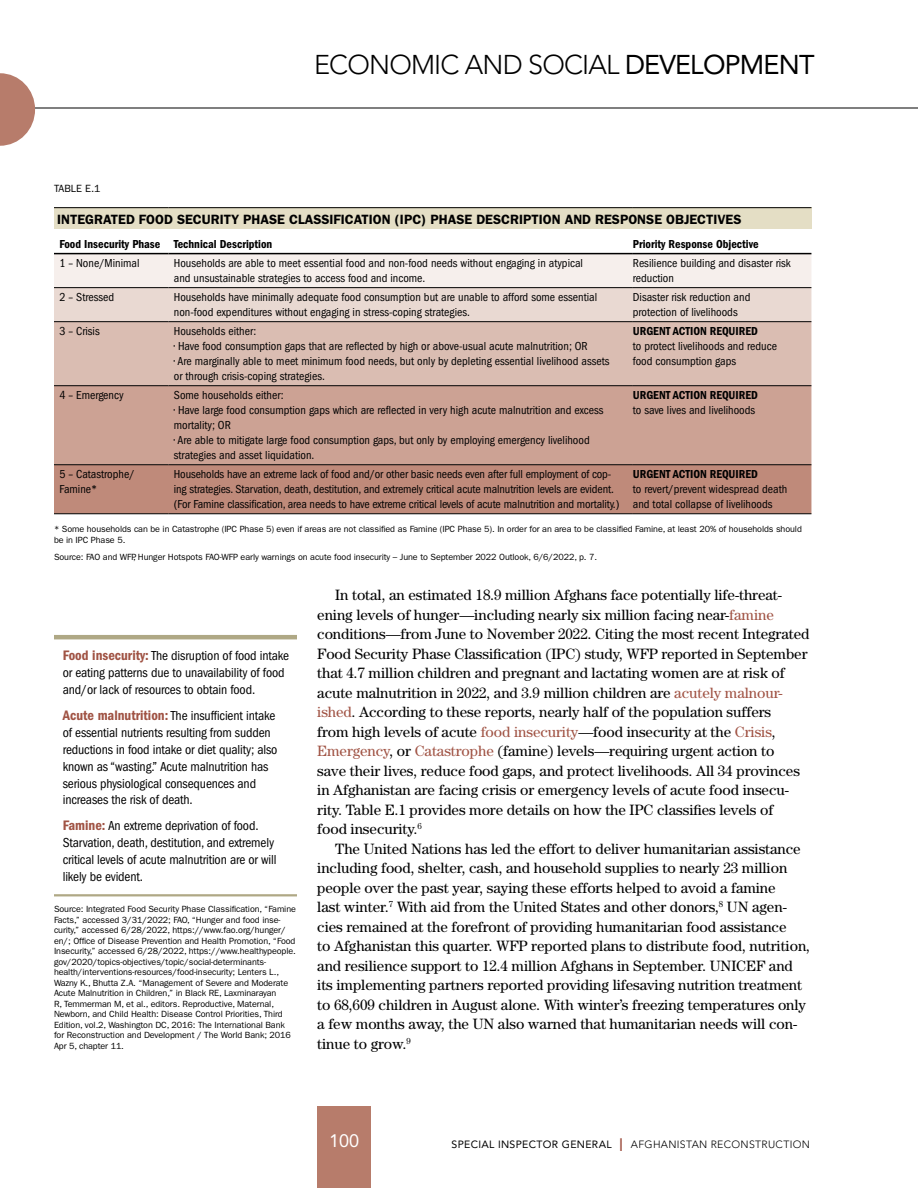
<style>
.page{position:relative;width:918px;height:1188px;background:#fff}
.page>*{position:absolute;margin:0;border:0;box-sizing:border-box;transform-origin:0 0}
.t1{font:300 27px "Avenir LT Std";letter-spacing:-.03em;color:#000}
.t2{font:18px "Avenir LT Std";color:#fff}
.t3{font:15px/19.5px "Century Std";letter-spacing:-.005em;color:#000}
.t4{font:condensed 13.5px/17px "ITC Franklin Gothic Std";letter-spacing:-.01em;color:#000}
.t5{font:600 13.5px "ITC Franklin Gothic Std";color:#000}
.t6{font:condensed 12px/15px "ITC Franklin Gothic Std";color:#000}
.t7{font:12px "ITC Franklin Gothic Std Dm Cd";color:#000}
.t8{font:300 10.5px "Avenir LT Std";letter-spacing:.03em;color:#000}
.t9{font:10.5px "ITC Franklin Gothic Std";color:#000}
.t10{font:9px/10.5px "ITC Franklin Gothic Std";letter-spacing:-.01em;color:#000}
.s1{font-weight:400}
.s2{font-family:"ITC Franklin Gothic Std Dm Cd";font-stretch:normal;font-size:14.25px;color:#a05344}
.s3{color:#a05344}
.s4{font-weight:400;font-size:18px;color:#a05344}
</style>
<div class="page">
<hr style="left:0;top:108px;width:918px;height:1px;background:#000">
<svg style="left:0;top:73px;width:35px;height:73px"></svg>
<div style="left:317px;top:1107px;width:54px;height:81px;background:#b77c6b"></div>
<hr style="left:54px;top:635px;width:243px;height:4px;background:#afa885">
<hr style="left:54px;top:894px;width:243px;height:2px;background:#afa885">
<div style="left:54px;top:208px;width:757px;height:21px;background:#e4dec5"></div>
<svg style="left:54px;top:254px;width:757px;height:67px;background:#ede2dd"></svg>
<div style="left:54px;top:322px;width:757px;height:63px;background:#dabdb2"></div>
<div style="left:54px;top:386px;width:757px;height:78px;background:#cca294"></div>
<div style="left:54px;top:465px;width:757px;height:48px;background:#bf8a7a"></div>
<hr style="left:54px;top:287px;width:114px;height:1px;background:#000">
<hr style="left:168px;top:287px;width:465px;height:1px;background:#000">
<hr style="left:633px;top:287px;width:178px;height:1px;background:#000">
<hr style="left:54px;top:321px;width:114px;height:1px;background:#000">
<hr style="left:168px;top:321px;width:465px;height:1px;background:#000">
<hr style="left:633px;top:321px;width:178px;height:1px;background:#000">
<hr style="left:54px;top:385px;width:114px;height:1px;background:#000">
<hr style="left:168px;top:385px;width:465px;height:1px;background:#000">
<hr style="left:633px;top:385px;width:178px;height:1px;background:#000">
<hr style="left:54px;top:253px;width:114px;height:1px;background:#000">
<hr style="left:168px;top:253px;width:465px;height:1px;background:#000">
<hr style="left:633px;top:253px;width:178px;height:1px;background:#000">
<hr style="left:54px;top:207px;width:114px;height:1px;background:#000">
<hr style="left:168px;top:207px;width:465px;height:1px;background:#000">
<hr style="left:633px;top:207px;width:178px;height:1px;background:#000">
<hr style="left:54px;top:513px;width:114px;height:1px;background:#000">
<hr style="left:168px;top:513px;width:465px;height:1px;background:#000">
<hr style="left:633px;top:513px;width:178px;height:1px;background:#000">
<hr style="left:54px;top:464px;width:114px;height:1px;background:#000">
<hr style="left:168px;top:464px;width:465px;height:1px;background:#000">
<hr style="left:633px;top:464px;width:178px;height:1px;background:#000">
<h1 class="t1" style="left:314px;top:49px;width:502px">ECONOMIC AND SOCIAL <span class="s1">DEVELOPMENT</span></h1>
<p class="t9" style="left:54px;top:182px;width:48px">TABLE E.1</p>
<p class="t5" style="left:57px;top:211px;width:686px">INTEGRATED FOOD SECURITY PHASE CLASSIFICATION (IPC) PHASE DESCRIPTION AND RESPONSE OBJECTIVES</p>
<p class="t7" style="left:59px;top:237px;width:214px">Food Insecurity Phase Technical Description</p>
<p class="t7" style="left:633px;top:237px;width:127px">Priority Response Objective</p>
<p class="t6" style="left:59px;top:256px;width:82px">1 – None/Minimal</p>
<p class="t6" style="left:174px;top:256px;width:411px">Households are able to meet essential food and non-food needs without engaging in atypical and unsustainable strategies to access food and income.</p>
<p class="t6" style="left:633px;top:256px;width:159px">Resilience building and disaster risk reduction</p>
<p class="t6" style="left:59px;top:290px;width:56px">2 – Stressed</p>
<p class="t6" style="left:174px;top:290px;width:425px">Households have minimally adequate food consumption but are unable to afford some essential non-food expenditures without engaging in stress-coping strategies.</p>
<p class="t6" style="left:633px;top:290px;width:119px">Disaster risk reduction and protection of livelihoods</p>
<p class="t6" style="left:59px;top:324px;width:42px">3 – Crisis</p>
<p class="t6" style="left:174px;top:324px;width:84px">Households either:</p>
<p class="t6" style="left:174px;top:339px;width:415px">• Have food consumption gaps that are reflected by high or above-usual acute malnutrition; OR</p>
<p class="t6" style="left:174px;top:354px;width:437px">• Are marginally able to meet minimum food needs, but only by depleting essential livelihood assets or through crisis-coping strategies.</p>
<p class="t7" style="left:633px;top:324px;width:126px">URGENT ACTION REQUIRED</p>
<p class="t6" style="left:633px;top:339px;width:146px">to protect livelihoods and reduce food consumption gaps</p>
<p class="t6" style="left:59px;top:388px;width:66px">4 – Emergency</p>
<p class="t6" style="left:174px;top:388px;width:111px">Some households either:</p>
<p class="t6" style="left:174px;top:403px;width:431px">• Have large food consumption gaps which are reflected in very high acute malnutrition and excess mortality; OR</p>
<p class="t6" style="left:174px;top:433px;width:417px">• Are able to mitigate large food consumption gaps, but only by employing emergency livelihood strategies and asset liquidation.</p>
<p class="t7" style="left:633px;top:389px;width:126px">URGENT ACTION REQUIRED</p>
<p class="t6" style="left:633px;top:403px;width:124px">to save lives and livelihoods</p>
<p class="t6" style="left:59px;top:467px;width:77px">5 – Catastrophe/<br>Famine*</p>
<p class="t6" style="left:174px;top:467px;width:447px">Households have an extreme lack of food and/or other basic needs even after full employment of cop&shy;ing strategies. Starvation, death, destitution, and extremely critical acute malnutrition levels are evident. (For Famine classification, area needs to have extreme critical levels of acute malnutrition and mortality.)</p>
<p class="t7" style="left:633px;top:468px;width:126px">URGENT ACTION REQUIRED</p>
<p class="t6" style="left:633px;top:482px;width:156px">to revert/prevent widespread death and total collapse of livelihoods</p>
<p class="t10" style="left:54px;top:524px;width:749px">* Some households can be in Catastrophe (IPC Phase 5) even if areas are not classified as Famine (IPC Phase 5). In order for an area to be classified Famine, at least 20% of households should be in IPC Phase 5.</p>
<p class="t10" style="left:54px;top:551px;width:545px">Source: FAO and WFP, Hunger Hotspots FAO-WFP early warnings on acute food insecurity – June to September 2022 Outlook, 6/6/2022, p. 7.</p>
<p class="t4" style="left:63px;top:647px;width:228px"><span class="s2">Food insecurity:</span> The disruption of food intake or eating patterns due to unavailability of food and/or lack of resources to obtain food.</p>
<p class="t4" style="left:63px;top:707px;width:216px"><span class="s2">Acute malnutrition:</span> The insufficient intake of essential nutrients resulting from sudden reductions in food intake or diet quality; also known as “wasting.” Acute malnutrition has serious physiological consequences and increases the risk of death.</p>
<p class="t4" style="left:63px;top:818px;width:215px"><span class="s2">Famine:</span> An extreme deprivation of food.<br>Starvation, death, destitution, and extremely critical levels of acute malnutrition are or will likely be evident.</p>
<p class="t10" style="left:54px;top:904px;width:244px">Source: Integrated Food Security Phase Classification, “Famine Facts,” accessed 3/31/2022; FAO, “Hunger and food inse&shy;curity,” accessed 6/28/2022, https://www.fao.org/hunger/ en/; Office of Disease Prevention and Health Promotion, “Food Insecurity,” accessed 6/28/2022, https://www.healthypeople. gov/2020/topics-objectives/topic/social-determinants&shy;health/interventions-resources/food-insecurity; Lenters L., Wazny K., Bhutta Z.A. “Management of Severe and Moderate Acute Malnutrition in Children,” in Black RE, Laxminarayan<br>R, Temmerman M, et al., editors. Reproductive, Maternal, Newborn, and Child Health: Disease Control Priorities, Third Edition, vol.2, Washington DC, 2016: The International Bank for Reconstruction and Development / The World Bank; 2016<br>Apr 5, chapter 11.</p>
<p class="t3" style="left:317px;top:585px;width:494px;text-indent:18px">In total, an estimated 18.9 million Afghans face potentially life-threat&shy;ening levels of hunger—including nearly six million facing near-<span class="s3">famine </span>conditions—from June to November 2022. Citing the most recent Integrated Food Security Phase Classification (IPC) study, WFP reported in September that 4.7 million children and pregnant and lactating women are at risk of acute malnutrition in 2022, and 3.9 million children are <span class="s3">acutely malnour&shy;ished</span>. According to these reports, nearly half of the population suffers<br>from high levels of acute <span class="s3">food insecurity</span>—food insecurity at the <span class="s3">Crisis</span>, <span class="s3">Emergency</span>, or <span class="s3">Catastrophe</span> (famine) levels—requiring urgent action to<br>save their lives, reduce food gaps, and protect livelihoods. All 34 provinces in Afghanistan are facing crisis or emergency levels of acute food insecu&shy;rity. Table E.1 provides more details on how the IPC classifies levels of<br>food insecurity.<sup>6</sup></p>
<p class="t3" style="left:317px;top:838px;width:494px;text-indent:18px">The United Nations has led the effort to deliver humanitarian assistance including food, shelter, cash, and household supplies to nearly 23 million people over the past year, saying these efforts helped to avoid a famine<br>last winter.<sup>7</sup> With aid from the United States and other donors,<sup>8</sup> UN agen&shy;cies remained at the forefront of providing humanitarian food assistance<br>to Afghanistan this quarter. WFP reported plans to distribute food, nutrition, and resilience support to 12.4 million Afghans in September. UNICEF and its implementing partners reported providing lifesaving nutrition treatment to 68,609 children in August alone. With winter’s freezing temperatures only a few months away, the UN also warned that humanitarian needs will con&shy;tinue to grow.<sup>9</sup></p>
<p class="t2" style="left:329px;top:1131px;width:32px">100</p>
<p class="t8" style="left:452px;top:1138px;width:360px"><span class="s1">SPECIAL INSPECTOR GENERAL</span> <span class="s4">I</span> AFGHANISTAN RECONSTRUCTION</p>
</div>
